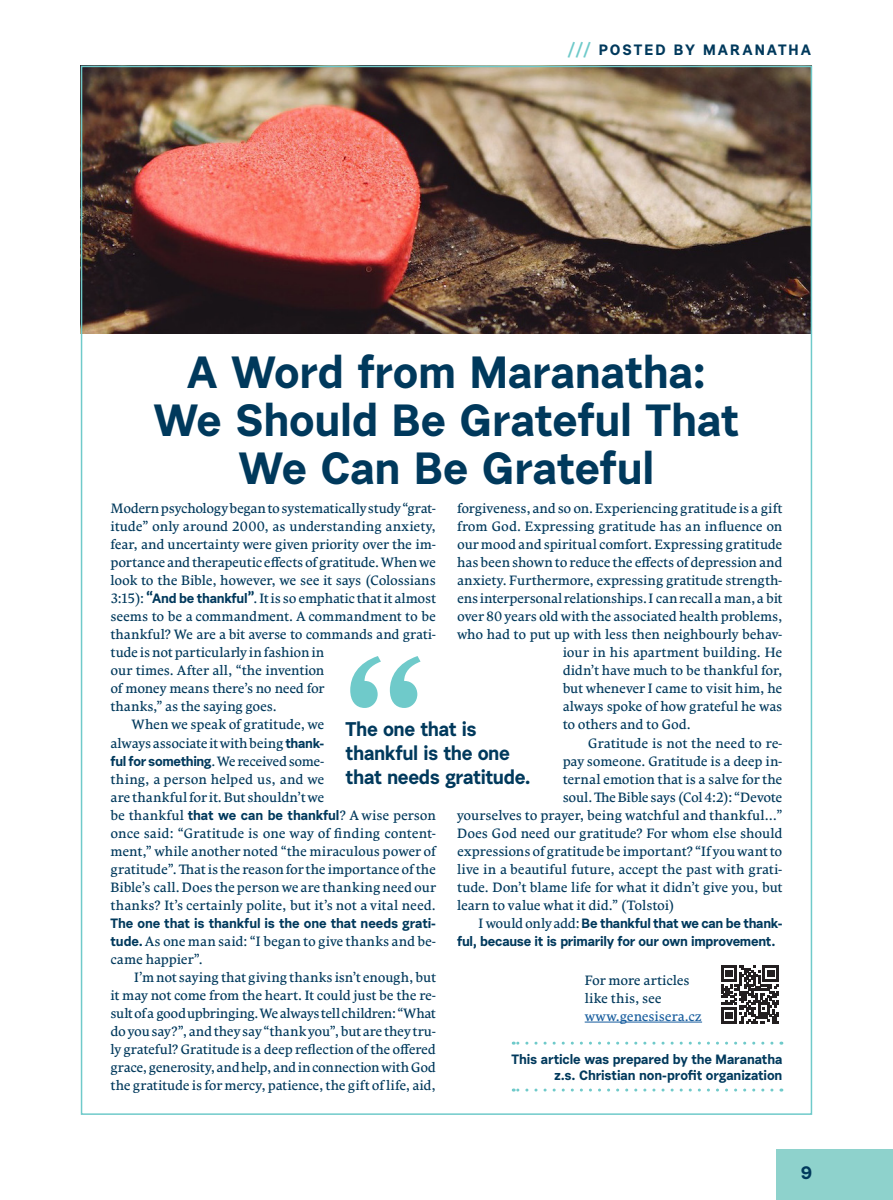
<style>
.page{position:relative;width:893px;height:1200px;background:#fff}
.page>*{position:absolute;margin:0;border:0;box-sizing:border-box;transform-origin:0 0}
.t1{font:230.55px "Bely";color:#6fcaca}
.nadpis_X{font:700 45px/48px "Urban Grotesk Re Bo";letter-spacing:-.005em;color:#00395c;text-align:center}
.Citace{font:700 19.8px/23.7px "Urban Grotesk Re Bo";letter-spacing:-.02em;color:#00395c}
.t2{font:700 18px "Urban Grotesk Re Bo";color:#00395c}
.Zahlavi_vpravo{font:700 15px "Urban Grotesk Re Bo";letter-spacing:.135em;color:#00395c}
.Bezny_text{font:13.5px/18px "Comenia Serif Pro";letter-spacing:-.005em;color:#00395c}
.Bezny_text-2{font:700 13.5px/18px "Urban Grotesk Re Bo";letter-spacing:-.015em;color:#00395c}
.s1{color:#6fcaca}
.s2{font-family:"Urban Grotesk Re Bo";font-weight:700}
.s3{font-family:"Comenia Serif Pro";font-weight:400}
.s4{color:#175d9e}
</style>
<div class="page">
<div style="left:776px;top:1148px;width:117px;height:51px;background:#8ed2cc"></div>
<img style="left:84px;top:69px;width:725px;height:264px">
<hr style="left:585px;top:1021px;width:117px;height:1px;background:#175d9e">
<svg style="left:721px;top:965px;width:58px;height:58px"></svg>
<svg style="left:513px;top:1088px;width:259px;height:3px"></svg>
<svg style="left:513px;top:1041px;width:259px;height:3px"></svg>
<p class="Zahlavi_vpravo" style="left:568px;top:40px;width:245px"><span class="s1">///</span> POSTED BY MARANATHA</p>
<p class="nadpis_X" style="left:153px;top:347px;width:587px">A Word from Maranatha:<br>We Should Be Grateful That<br>We Can Be Grateful</p>
<p class="Bezny_text" style="left:111px;top:499px;width:327px">Modern psychology began to systematically study “grat&shy;itude” only around 2000, as understanding anxiety, fear, and uncertainty were given priority over the im&shy;portance and therapeutic effects of gratitude. When we look to the Bible, however, we see it says (Colossians 3:15): <span class="s2">“And be thankful”</span>. It is so emphatic that it almost seems to be a commandment. A commandment to be thankful? We are a bit averse to commands and grati&shy;tude is not particularly in fashion in<br>our times. After all, “the invention<br>of money means there’s no need for<br>thanks,” as the saying goes.</p>
<p class="Bezny_text" style="left:111px;top:715px;width:327px;text-indent:21px">When we speak of gratitude, we<br>always associate it with being <span class="s2">thank-<br>ful for something</span>. We received some-<br>thing, a person helped us, and we<br>are thankful for it. But shouldn’t we<br>be thankful <span class="s2">that we can be thankful</span>? A wise person once said: “Gratitude is one way of finding content&shy;ment,” while another noted “the miraculous power of gratitude”. That is the reason for the importance of the Bible’s call. Does the person we are thanking need our thanks? It’s certainly polite, but it’s not a vital need.<br><span class="s2">The one that is thankful is the one that needs grati&shy;tude.</span> As one man said: “I began to give thanks and be&shy;came happier”.</p>
<p class="Bezny_text" style="left:111px;top:967px;width:327px;text-align:justify;text-indent:24px">I’m not saying that giving thanks isn’t enough, but it may not come from the heart. It could just be the re&shy;sult of a good upbringing. We always tell children: “What do you say?”, and they say “thank you”, but are they tru&shy;ly grateful? Gratitude is a deep reflection of the offered grace, generosity, and help, and in connection with God the gratitude is for mercy, patience, the gift of life, aid,</p>
<p class="Bezny_text" style="left:457px;top:499px;width:327px">forgiveness, and so on. Experiencing gratitude is a gift</p>
<p class="Bezny_text" style="left:457px;top:517px;width:327px">from God. Expressing gratitude has an influence on</p>
<p class="Bezny_text" style="left:457px;top:535px;width:327px">our mood and spiritual comfort. Expressing gratitude</p>
<p class="Bezny_text" style="left:457px;top:553px;width:327px">has been shown to reduce the effects of depression and</p>
<p class="Bezny_text" style="left:457px;top:571px;width:327px">anxiety. Furthermore, expressing gratitude strength-</p>
<p class="Bezny_text" style="left:457px;top:589px;width:327px">ens interpersonal relationships. I can recall a man, a bit</p>
<p class="Bezny_text" style="left:457px;top:607px;width:327px">over 80 years old with the associated health problems,</p>
<p class="Bezny_text" style="left:457px;top:625px;width:327px">who had to put up with less then neighbourly behav-</p>
<p class="Bezny_text" style="left:563px;top:643px;width:221px">iour in his apartment building. He</p>
<p class="Bezny_text" style="left:563px;top:661px;width:221px">didn’t have much to be thankful for,</p>
<p class="Bezny_text" style="left:563px;top:679px;width:221px">but whenever I came to visit him, he</p>
<p class="Bezny_text" style="left:563px;top:697px;width:221px">always spoke of how grateful he was</p>
<p class="Bezny_text" style="left:563px;top:715px;width:130px">to others and to God.</p>
<p class="Bezny_text" style="left:588px;top:733px;width:196px">Gratitude is not the need to re-</p>
<p class="Bezny_text" style="left:563px;top:751px;width:221px">pay someone. Gratitude is a deep in-</p>
<p class="Bezny_text" style="left:563px;top:769px;width:221px">ternal emotion that is a salve for the</p>
<p class="Bezny_text" style="left:563px;top:787px;width:221px">soul. The Bible says (Col 4:2): “Devote</p>
<p class="Bezny_text" style="left:457px;top:805px;width:327px">yourselves to prayer, being watchful and thankful…”</p>
<p class="Bezny_text" style="left:457px;top:823px;width:327px">Does God need our gratitude? For whom else should</p>
<p class="Bezny_text" style="left:457px;top:841px;width:327px">expressions of gratitude be important? “If you want to</p>
<p class="Bezny_text" style="left:457px;top:859px;width:327px">live in a beautiful future, accept the past with grati-</p>
<p class="Bezny_text" style="left:457px;top:877px;width:327px">tude. Don’t blame life for what it didn’t give you, but</p>
<p class="Bezny_text" style="left:457px;top:895px;width:219px">learn to value what it did.” (Tolstoi)</p>
<p class="Bezny_text-2" style="left:457px;top:913px;width:327px;text-indent:21px"><span class="s3">I would only add:</span> Be thankful that we can be thank&shy;ful, because it is primarily for our own improvement.</p>
<p class="Bezny_text" style="left:585px;top:970px;width:119px">For more articles like this, see <span class="s4">www.genesisera.cz</span></p>
<p class="t1" style="left:346px;top:583px;width:79px">“</p>
<p class="Citace" style="left:346px;top:716px;width:187px">The one that is thankful is the one that needs gratitude.</p>
<p class="Bezny_text-2" style="left:512px;top:1050px;width:272px;line-height:16.5px;text-align:right">This article was prepared by the Maranatha z.s. Christian non-profit organization</p>
<h3 class="t2" style="left:801px;top:1160px;width:13px">9</h3>
</div>
